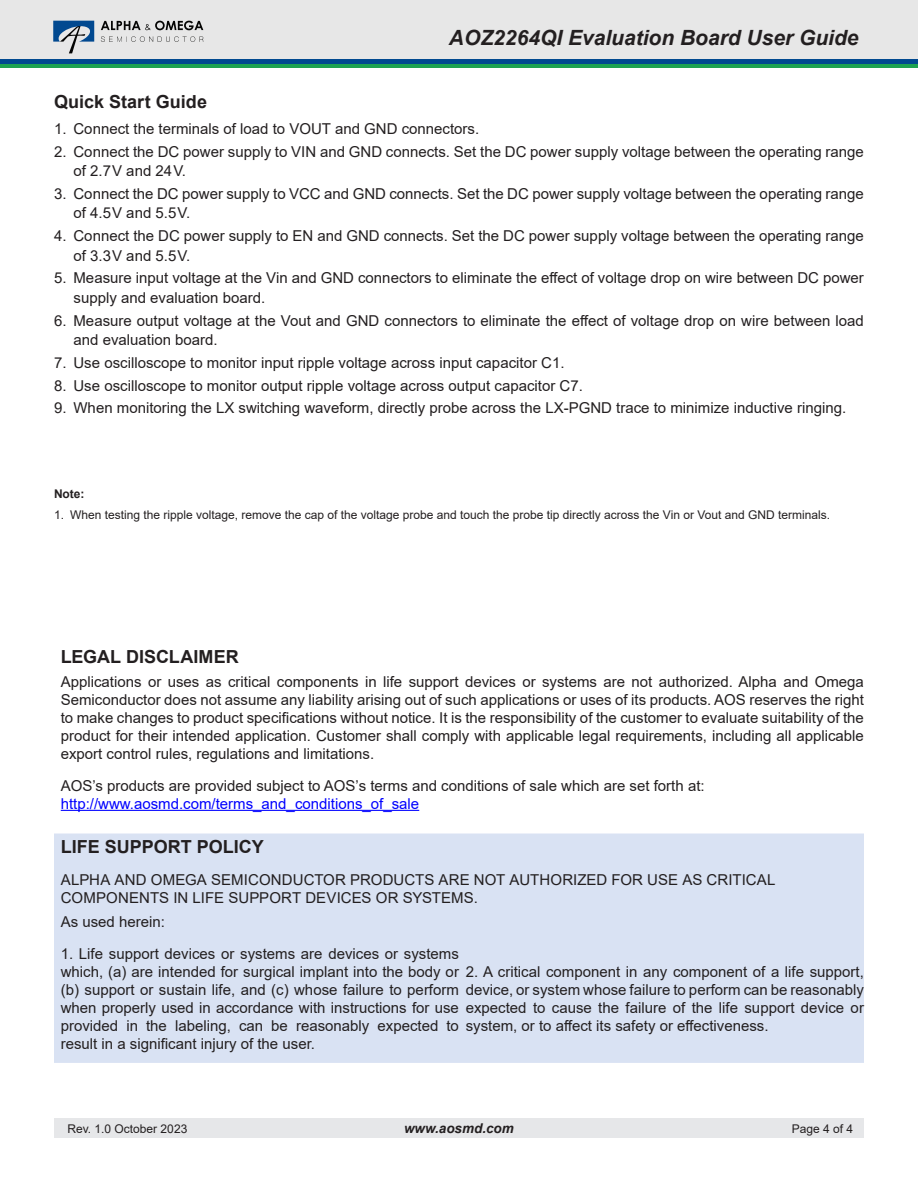
<style>
.page{position:relative;width:918px;height:1188px;background:#fff}
.page>*{position:absolute;margin:0;border:0;box-sizing:border-box;transform-origin:0 0}
.t1{font:italic 700 21px "Arial";color:#231f20}
.Heading{font:700 18px "Arial";color:#231f20}
.Body_text{font:700 18px "Arial";color:#231f20}
.Body_text-2{font:15px/18px "Arial";color:#231f20}
.Body_text-3{font:15px "Arial";color:#00f}
.t2{font:italic 700 13.5px "Arial";color:#231f20}
.Note_List{font:12px "Arial";color:#231f20}
.Notes_header{font:700 12px "Arial";color:#231f20}
</style>
<div class="page">
<div style="left:54px;top:1119px;width:810px;height:19px;background:#e6e7e9"></div>
<div style="left:0;top:0;width:918px;height:61px;background:#e7e7e7"></div>
<svg style="left:101px;top:21px;width:102px;height:9px"></svg>
<svg style="left:53px;top:21px;width:41px;height:32px"></svg>
<svg style="left:101px;top:36px;width:102px;height:6px"></svg>
<div style="left:0;top:59px;width:918px;height:5px;background:#014990"></div>
<hr style="left:0;top:64px;width:918px;height:4px;background:#1da252">
<hr style="left:61px;top:810px;width:358px;height:1px;background:#00f">
<div style="left:54px;top:834px;width:810px;height:229px;background:#d9e2f3"></div>
<h1 class="t1" style="left:449px;top:23px;width:411px">AOZ2264QI Evaluation Board User Guide</h1>
<p class="Heading" style="left:54px;top:89px;width:155px">Quick Start Guide</p>
<p class="Body_text-2" style="left:54px;top:119px;width:427px">1. Connect the terminals of load to VOUT and GND connectors.</p>
<p class="Body_text-2" style="left:74px;top:141px;width:792px;line-height:19.5px;text-indent:-20px">2. Connect the DC power supply to VIN and GND connects. Set the DC power supply voltage between the operating range of 2.7V and 24V.</p>
<p class="Body_text-2" style="left:74px;top:184px;width:792px;line-height:19.5px;text-indent:-20px">3. Connect the DC power supply to VCC and GND connects. Set the DC power supply voltage between the operating range of 4.5V and 5.5V.</p>
<p class="Body_text-2" style="left:74px;top:226px;width:792px;line-height:19.5px;text-indent:-20px">4. Connect the DC power supply to EN and GND connects. Set the DC power supply voltage between the operating range of 3.3V and 5.5V.</p>
<p class="Body_text-2" style="left:74px;top:268px;width:792px;line-height:19.5px;text-indent:-20px">5. Measure input voltage at the Vin and GND connectors to eliminate the effect of voltage drop on wire between DC power supply and evaluation board.</p>
<p class="Body_text-2" style="left:74px;top:310px;width:792px;line-height:19.5px;text-indent:-20px">6. Measure output voltage at the Vout and GND connectors to eliminate the effect of voltage drop on wire between load and evaluation board.</p>
<p class="Body_text-2" style="left:54px;top:353px;width:512px">7. Use oscilloscope to monitor input ripple voltage across input capacitor C1.</p>
<p class="Body_text-2" style="left:54px;top:376px;width:530px">8. Use oscilloscope to monitor output ripple voltage across output capacitor C7.</p>
<p class="Body_text-2" style="left:54px;top:399px;width:794px">9. When monitoring the LX switching waveform, directly probe across the LX-PGND trace to minimize inductive ringing.</p>
<p class="Notes_header" style="left:54px;top:485px;width:32px">Note:</p>
<p class="Note_List" style="left:54px;top:506px;width:778px">1. When testing the ripple voltage, remove the cap of the voltage probe and touch the probe tip directly across the Vin or Vout and GND terminals.</p>
<p class="Heading" style="left:61px;top:644px;width:179px">LEGAL DISCLAIMER</p>
<p class="Body_text-2" style="left:61px;top:673px;width:805px;text-align:justify">Applications or uses as critical components in life support devices or systems are not authorized. Alpha and Omega Semiconductor does not assume any liability arising out of such applications or uses of its products. AOS reserves the right to make changes to product specifications without notice. It is the responsibility of the customer to evaluate suitability of the product for their intended application. Customer shall comply with applicable legal requirements, including all applicable export control rules, regulations and limitations.</p>
<p class="Body_text-2" style="left:61px;top:776px;width:645px">AOS’s products are provided subject to AOS’s terms and conditions of sale which are set forth at:</p>
<p class="Body_text-3" style="left:61px;top:793px;width:360px">http://www.aosmd.com/terms_and_conditions_of_sale</p>
<p class="Body_text" style="left:61px;top:834px;width:205px">LIFE SUPPORT POLICY</p>
<p class="Body_text-2" style="left:61px;top:871px;width:716px">ALPHA AND OMEGA SEMICONDUCTOR PRODUCTS ARE NOT AUTHORIZED FOR USE AS CRITICAL<br>COMPONENTS IN LIFE SUPPORT DEVICES OR SYSTEMS.</p>
<p class="Body_text-2" style="left:61px;top:913px;width:106px">As used herein:</p>
<p class="Body_text-2" style="left:61px;top:945px;width:400px;text-align:justify">1. Life support devices or systems are devices or systems which, (a) are intended for surgical implant into the body or (b) support or sustain life, and (c) whose failure to perform when properly used in accordance with instructions for use provided in the labeling, can be reasonably expected to result in a significant injury of the user.</p>
<p class="Body_text-2" style="left:466px;top:963px;width:400px;text-align:justify">2. A critical component in any component of a life support, device, or system whose failure to perform can be reasonably expected to cause the failure of the life support device or system, or to affect its safety or effectiveness.</p>
<p class="Note_List" style="left:68px;top:1121px;width:121px">Rev. 1.0 October 2023</p>
<p class="t2" style="left:404px;top:1120px;width:111px">www.aosmd.com</p>
<p class="Note_List" style="left:792px;top:1121px;width:63px">Page 4 of 4</p>
</div>
